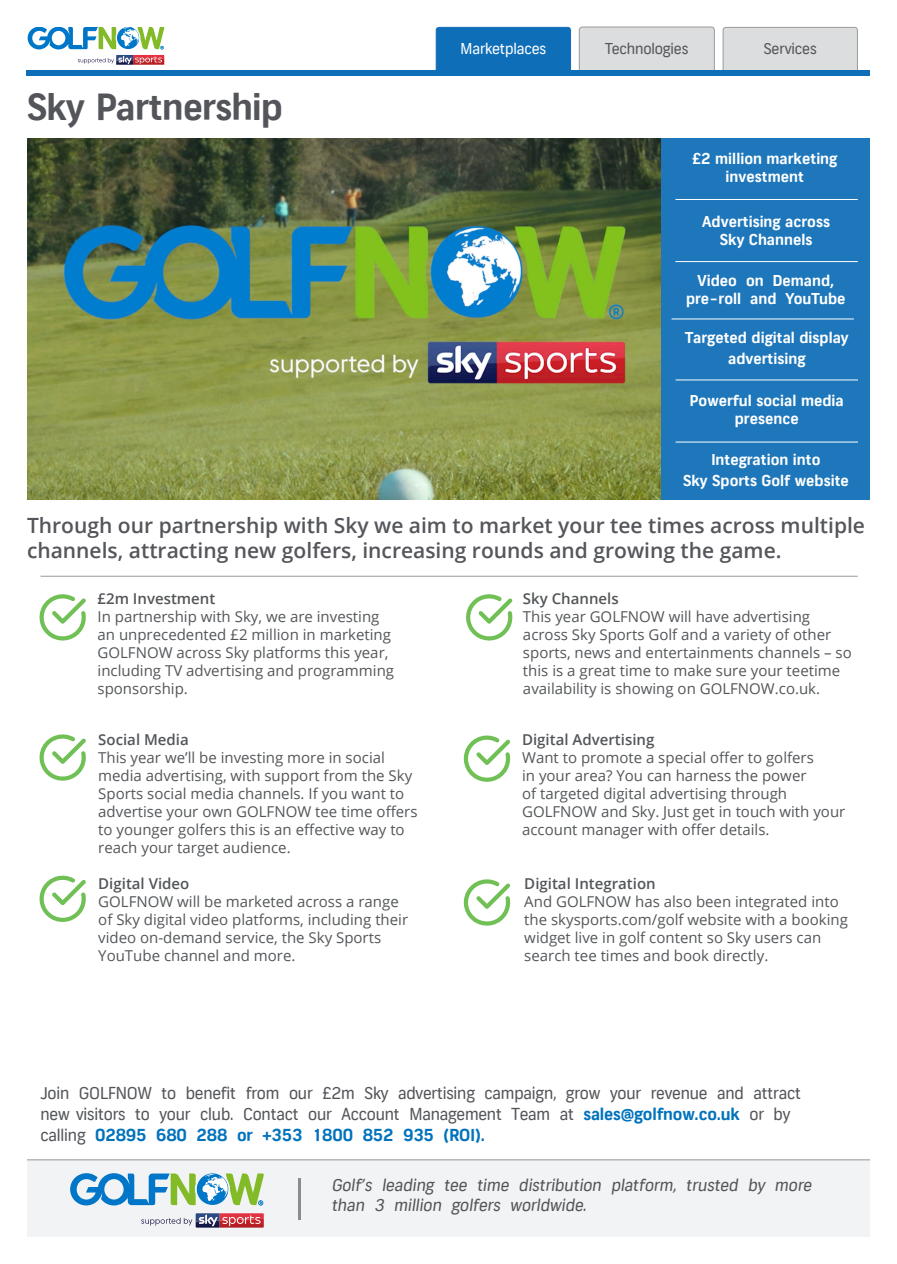
<style>
.page{position:relative;width:897px;height:1264px;background:#fff}
.page>*{position:absolute;margin:0;border:0;box-sizing:border-box;transform-origin:0 0}
.t1{font:700 36px "GC Frank";letter-spacing:-.02em;color:#54555a}
.Number_Percentage{font:600 21px/25.2px "Open Sans";color:#54565b}
.t2{font:16.5px/21px "GC Frank";letter-spacing:-.01em;color:#54555a}
.Number_Percentage-2{font:15px/18px "Open Sans";color:#535659}
.t3{font:700 15px/18px "GC Frank";color:#fff;text-align:center}
.Number_Percentage-3{font:600 15px "Open Sans";color:#535659}
.t4{font:15px "GC Frank";letter-spacing:-.01em;color:#fff}
.t5{font:15px "GC Frank";letter-spacing:-.01em;color:#54565b}
.t6{font:15px "GC Frank";letter-spacing:-.01em;color:#54555a}
.s1{font-weight:700;color:#0072bc}
</style>
<div class="page">
<img style="left:27px;top:138px;width:633px;height:361px">
<div style="left:662px;top:138px;width:207px;height:361px;background:#1e77bb"></div>
<hr style="left:675px;top:199px;width:182px;height:1px;background:#fff">
<hr style="left:675px;top:261px;width:182px;height:1px;background:#fff">
<hr style="left:40px;top:576px;width:817px;height:1px;background:#9c9b9b">
<div style="left:27px;top:1159px;width:842px;height:78px;background:#f2f3f4"></div>
<hr style="left:27px;top:1159px;width:842px;height:1px;background:#9a9a9a">
<hr style="left:298px;top:1178px;width:2px;height:42px;background:#8b8c8e">
<svg style="left:27px;top:26px;width:842px;height:49px"></svg>
<hr style="left:675px;top:379px;width:182px;height:1px;background:#fff">
<hr style="left:675px;top:442px;width:182px;height:1px;background:#fff">
<hr style="left:671px;top:319px;width:182px;height:1px;background:#fff">
<svg style="left:39px;top:594px;width:47px;height:46px"></svg>
<svg style="left:466px;top:594px;width:46px;height:46px"></svg>
<svg style="left:464px;top:735px;width:46px;height:47px"></svg>
<svg style="left:39px;top:734px;width:47px;height:46px"></svg>
<svg style="left:39px;top:875px;width:47px;height:47px"></svg>
<svg style="left:464px;top:879px;width:46px;height:46px"></svg>
<svg style="left:70px;top:1173px;width:194px;height:32px"></svg>
<svg style="left:141px;top:1213px;width:123px;height:14px"></svg>
<p class="t1" style="left:27px;top:85px;width:257px">Sky Partnership</p>
<p class="t4" style="left:460px;top:40px;width:87px">Marketplaces</p>
<p class="t5" style="left:605px;top:40px;width:84px">Technologies</p>
<p class="t6" style="left:763px;top:40px;width:54px">Services</p>
<p class="t3" style="left:692px;top:151px;width:146px">£2 million marketing</p>
<p class="t3" style="left:725px;top:169px;width:80px">investment</p>
<p class="t3" style="left:702px;top:213px;width:129px">Advertising across</p>
<p class="t3" style="left:719px;top:231px;width:94px">Sky Channels</p>
<p class="t3" style="left:697px;top:273px;width:138px">Video on Demand,</p>
<p class="t3" style="left:686px;top:291px;width:161px">pre-roll and YouTube</p>
<p class="t3" style="left:685px;top:329px;width:165px">Targeted digital display</p>
<p class="t3" style="left:728px;top:350px;width:79px">advertising</p>
<p class="t3" style="left:689px;top:392px;width:155px">Powerful social media presence</p>
<p class="t3" style="left:711px;top:452px;width:111px">Integration into</p>
<p class="t3" style="left:683px;top:473px;width:167px">Sky Sports Golf website</p>
<p class="Number_Percentage" style="left:27px;top:512px;width:839px">Through our partnership with Sky we aim to market your tee times across multiple channels, attracting new golfers, increasing rounds and growing the game.</p>
<p class="Number_Percentage-3" style="left:97px;top:588px;width:119px">£2m Investment</p>
<p class="Number_Percentage-2" style="left:97px;top:607px;width:283px">In partnership with Sky, we are investing</p>
<p class="Number_Percentage-2" style="left:97px;top:625px;width:295px">an unprecedented £2 million in marketing</p>
<p class="Number_Percentage-2" style="left:97px;top:643px;width:292px">GOLFNOW across Sky platforms this year,</p>
<p class="Number_Percentage-2" style="left:97px;top:661px;width:298px">including TV advertising and programming sponsorship.</p>
<p class="Number_Percentage-3" style="left:98px;top:729px;width:92px">Social Media</p>
<p class="Number_Percentage-2" style="left:98px;top:748px;width:321px">This year we’ll be investing more in social media advertising, with support from the Sky Sports social media channels. If you want to advertise your own GOLFNOW tee time offers to younger golfers this is an effective way to reach your target audience.</p>
<p class="Number_Percentage-3" style="left:98px;top:873px;width:93px">Digital Video</p>
<p class="Number_Percentage-2" style="left:98px;top:892px;width:311px">GOLFNOW will be marketed across a range of Sky digital video platforms, including their video on-demand service, the Sky Sports YouTube channel and more.</p>
<p class="Number_Percentage-3" style="left:523px;top:588px;width:97px">Sky Channels</p>
<p class="Number_Percentage-2" style="left:523px;top:607px;width:288px">This year GOLFNOW will have advertising</p>
<p class="Number_Percentage-2" style="left:523px;top:625px;width:330px">across Sky Sports Golf and a variety of other sports, news and entertainments channels – so this is a great time to make sure your teetime availability is showing on GOLFNOW.co.uk.</p>
<p class="Number_Percentage-3" style="left:522px;top:729px;width:134px">Digital Advertising</p>
<p class="Number_Percentage-2" style="left:522px;top:748px;width:325px">Want to promote a special offer to golfers<br>in your area? You can harness the power<br>of targeted digital advertising through GOLFNOW and Sky. Just get in touch with your account manager with offer details.</p>
<p class="Number_Percentage-3" style="left:524px;top:873px;width:133px">Digital Integration</p>
<p class="Number_Percentage-2" style="left:524px;top:892px;width:325px">And GOLFNOW has also been integrated into the skysports.com/golf website with a booking widget live in golf content so Sky users can search tee times and book directly.</p>
<p class="t2" style="left:40px;top:1082px;width:761px">Join GOLFNOW to benefit from our £2m Sky advertising campaign, grow your revenue and attract new visitors to your club. Contact our Account Management Team at <span class="s1">sales@golfnow.co.uk</span> or by calling <span class="s1">02895 680 288 or +353 1800 852 935 (ROI).</span></p>
<p class="t2" style="left:331px;top:1175px;width:484px;line-height:19.8px">Golf’s leading tee time distribution platform, trusted by more than 3 million golfers worldwide.</p>
</div>
